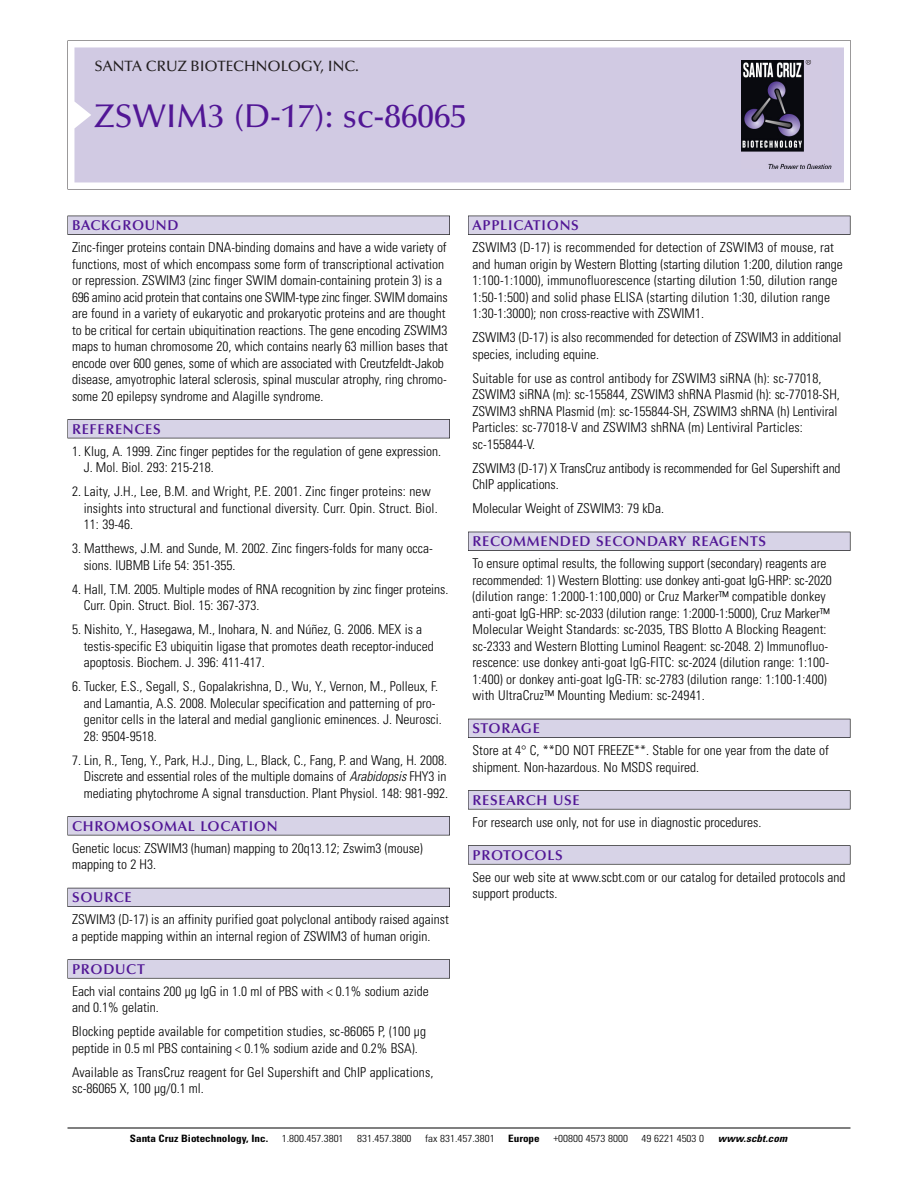
<style>
.page{position:relative;width:918px;height:1188px;background:#fff}
.page>*{position:absolute;margin:0;border:0;box-sizing:border-box;transform-origin:0 0}
.t1{font:500 33px "Optima";color:#511695}
.t2{font:500 15px "Optima";color:#231f20}
.t3{font:600 14.25px "Optima";letter-spacing:.05em;color:#511695}
.t4{font:300 condensed 13.5px/16.5px "Univers";color:#000}
.t5{font:300 condensed 10.2px "Univers";color:#000;scale:1.1 1}
.t6{font:700 condensed 10.2px "Univers";color:#000;scale:1.1 1}
.t7{font:italic 700 condensed 10.2px "Univers";letter-spacing:.005em;color:#000;scale:1.1 1}
.s1{font-style:italic}
</style>
<div class="page">
<svg style="left:68px;top:40px;width:783px;height:149px"></svg>
<div style="left:74px;top:47px;width:770px;height:135px;background:#d1cae3"></div>
<img style="left:741px;top:60px;width:90px;height:108px">
<div style="left:68px;top:216px;width:382px;height:19px;background:#525155"></div>
<div style="left:68px;top:216px;width:381px;height:18px;background:#d7d3e7"></div>
<div style="left:68px;top:419px;width:382px;height:19px;background:#525155"></div>
<div style="left:68px;top:420px;width:381px;height:18px;background:#d7d3e7"></div>
<div style="left:68px;top:816px;width:382px;height:19px;background:#545357"></div>
<div style="left:68px;top:817px;width:381px;height:18px;background:#d7d3e7"></div>
<div style="left:68px;top:888px;width:382px;height:19px;background:#54535a"></div>
<div style="left:68px;top:888px;width:381px;height:18px;background:#d7d3e7"></div>
<svg style="left:68px;top:959px;width:382px;height:20px"></svg>
<div style="left:68px;top:960px;width:381px;height:18px;background:#d7d3e7"></div>
<div style="left:468px;top:216px;width:382px;height:19px;background:#525155"></div>
<div style="left:468px;top:216px;width:382px;height:18px;background:#d7d3e7"></div>
<div style="left:468px;top:532px;width:382px;height:19px;background:#515055"></div>
<div style="left:468px;top:532px;width:382px;height:18px;background:#d7d3e7"></div>
<div style="left:468px;top:719px;width:382px;height:19px;background:#525158"></div>
<div style="left:468px;top:719px;width:382px;height:18px;background:#d7d3e7"></div>
<div style="left:468px;top:790px;width:382px;height:19px;background:#575759"></div>
<div style="left:468px;top:791px;width:382px;height:18px;background:#d7d3e7"></div>
<svg style="left:468px;top:845px;width:382px;height:20px"></svg>
<div style="left:468px;top:846px;width:382px;height:18px;background:#d7d3e7"></div>
<hr style="left:68px;top:1128px;width:782px;height:1px;background:#000">
<p class="t2" style="left:94px;top:61px;width:266px">SANTA CRUZ BIOTECHNOLOGY, INC.</p>
<h1 class="t1" style="left:94px;top:103px;width:374px">ZSWIM3 (D-17): sc-86065</h1>
<p class="t3" style="left:72px;top:219px;width:108px">BACKGROUND</p>
<p class="t4" style="left:72px;top:240px;width:377px">Zinc-finger proteins contain DNA-binding domains and have a wide variety of functions, most of which encompass some form of transcriptional activation or repression. ZSWIM3 (zinc finger SWIM domain-containing protein 3) is a 696 amino acid protein that contains one SWIM-type zinc finger. SWIM domains are found in a variety of eukaryotic and prokaryotic proteins and are thought to be critical for certain ubiquitination reactions. The gene encoding ZSWIM3 maps to human chromosome 20, which contains nearly 63 million bases that encode over 600 genes, some of which are associated with Creutzfeldt-Jakob disease, amyotrophic lateral sclerosis, spinal muscular atrophy, ring chromo&shy;some 20 epilepsy syndrome and Alagille syndrome.</p>
<p class="t3" style="left:72px;top:423px;width:90px">REFERENCES</p>
<p class="t4" style="left:84px;top:444px;width:359px;text-indent:-12px">1. Klug, A. 1999. Zinc finger peptides for the regulation of gene expression.<br>J. Mol. Biol. 293: 215-218.</p>
<p class="t4" style="left:84px;top:484px;width:355px;text-indent:-12px">2. Laity, J.H., Lee, B.M. and Wright, P.E. 2001. Zinc finger proteins: new insights into structural and functional diversity. Curr. Opin. Struct. Biol.<br>11: 39-46.</p>
<p class="t4" style="left:84px;top:541px;width:351px;text-indent:-12px">3. Matthews, J.M. and Sunde, M. 2002. Zinc fingers-folds for many occa&shy;sions. IUBMB Life 54: 351-355.</p>
<p class="t4" style="left:84px;top:582px;width:366px;text-indent:-12px">4. Hall, T.M. 2005. Multiple modes of RNA recognition by zinc finger proteins.<br>Curr. Opin. Struct. Biol. 15: 367-373.</p>
<p class="t4" style="left:84px;top:622px;width:351px;text-indent:-12px">5. Nishito, Y., Hasegawa, M., Inohara, N. and Núñez, G. 2006. MEX is a testis-specific E3 ubiquitin ligase that promotes death receptor-induced apoptosis. Biochem. J. 396: 411-417.</p>
<p class="t4" style="left:84px;top:679px;width:360px;text-indent:-12px">6. Tucker, E.S., Segall, S., Gopalakrishna, D., Wu, Y., Vernon, M., Polleux, F. and Lamantia, A.S. 2008. Molecular specification and patterning of pro&shy;genitor cells in the lateral and medial ganglionic eminences. J. Neurosci.<br>28: 9504-9518.</p>
<p class="t4" style="left:84px;top:753px;width:366px;text-align:justify;text-indent:-12px">7. Lin, R., Teng, Y., Park, H.J., Ding, L., Black, C., Fang, P. and Wang, H. 2008.<br>Discrete and essential roles of the multiple domains of <span class="s1">Arabidopsis</span> FHY3 in mediating phytochrome A signal transduction. Plant Physiol. 148: 981-992.</p>
<p class="t3" style="left:72px;top:820px;width:207px">CHROMOSOMAL LOCATION</p>
<p class="t4" style="left:72px;top:841px;width:352px">Genetic locus: ZSWIM3 (human) mapping to 20q13.12; Zswim3 (mouse) mapping to 2 H3.</p>
<p class="t3" style="left:72px;top:892px;width:61px">SOURCE</p>
<p class="t4" style="left:72px;top:912px;width:378px">ZSWIM3 (D-17) is an affinity purified goat polyclonal antibody raised against a peptide mapping within an internal region of ZSWIM3 of human origin.</p>
<p class="t3" style="left:72px;top:963px;width:74px">PRODUCT</p>
<p class="t4" style="left:72px;top:984px;width:358px">Each vial contains 200 µg IgG in 1.0 ml of PBS with &lt; 0.1% sodium azide and 0.1% gelatin.</p>
<p class="t4" style="left:72px;top:1024px;width:356px">Blocking peptide available for competition studies, sc-86065 P, (100 µg peptide in 0.5 ml PBS containing &lt; 0.1% sodium azide and 0.2% BSA).</p>
<p class="t4" style="left:72px;top:1065px;width:363px">Available as TransCruz reagent for Gel Supershift and ChIP applications, sc-86065 X, 100 µg/0.1 ml.</p>
<p class="t3" style="left:473px;top:219px;width:108px">APPLICATIONS</p>
<p class="t4" style="left:473px;top:240px;width:372px">ZSWIM3 (D-17) is recommended for detection of ZSWIM3 of mouse, rat and human origin by Western Blotting (starting dilution 1:200, dilution range 1:100-1:1000), immunofluorescence (starting dilution 1:50, dilution range 1:50-1:500) and solid phase ELISA (starting dilution 1:30, dilution range 1:30-1:3000); non cross-reactive with ZSWIM1.</p>
<p class="t4" style="left:473px;top:330px;width:370px">ZSWIM3 (D-17) is also recommended for detection of ZSWIM3 in additional species, including equine.</p>
<p class="t4" style="left:473px;top:371px;width:369px">Suitable for use as control antibody for ZSWIM3 siRNA (h): sc-77018, ZSWIM3 siRNA (m): sc-155844, ZSWIM3 shRNA Plasmid (h): sc-77018-SH, ZSWIM3 shRNA Plasmid (m): sc-155844-SH, ZSWIM3 shRNA (h) Lentiviral Particles: sc-77018-V and ZSWIM3 shRNA (m) Lentiviral Particles: sc-155844-V.</p>
<p class="t4" style="left:473px;top:461px;width:370px">ZSWIM3 (D-17) X TransCruz antibody is recommended for Gel Supershift and<br>ChIP applications.</p>
<p class="t4" style="left:473px;top:501px;width:193px">Molecular Weight of ZSWIM3: 79 kDa.</p>
<p class="t3" style="left:473px;top:536px;width:295px">RECOMMENDED SECONDARY REAGENTS</p>
<p class="t4" style="left:473px;top:556px;width:361px">To ensure optimal results, the following support (secondary) reagents are recommended: 1) Western Blotting: use donkey anti-goat IgG-HRP: sc-2020 (dilution range: 1:2000-1:100,000) or Cruz Marker™ compatible donkey anti-goat IgG-HRP: sc-2033 (dilution range: 1:2000-1:5000), Cruz Marker™ Molecular Weight Standards: sc-2035, TBS Blotto A Blocking Reagent: sc-2333 and Western Blotting Luminol Reagent: sc-2048. 2) Immunofluo&shy;rescence: use donkey anti-goat IgG-FITC: sc-2024 (dilution range: 1:100- 1:400) or donkey anti-goat IgG-TR: sc-2783 (dilution range: 1:100-1:400) with UltraCruz™ Mounting Medium: sc-24941.</p>
<p class="t3" style="left:473px;top:723px;width:69px">STORAGE</p>
<p class="t4" style="left:473px;top:743px;width:358px">Store at 4° C, **DO NOT FREEZE**. Stable for one year from the date of shipment. Non-hazardous. No MSDS required.</p>
<p class="t3" style="left:473px;top:794px;width:109px">RESEARCH USE</p>
<p class="t4" style="left:473px;top:815px;width:290px">For research use only, not for use in diagnostic procedures.</p>
<p class="t3" style="left:473px;top:849px;width:92px">PROTOCOLS</p>
<p class="t4" style="left:473px;top:870px;width:375px">See our web site at www.scbt.com or our catalog for detailed protocols and support products.</p>
<p class="t6" style="left:130px;top:1135px;width:127px">Santa Cruz Biotechnology, Inc.</p>
<p class="t5" style="left:282px;top:1135px;width:58px">1.800.457.3801</p>
<p class="t5" style="left:357px;top:1135px;width:51px">831.457.3800</p>
<p class="t5" style="left:425px;top:1135px;width:65px">fax 831.457.3801</p>
<p class="t6" style="left:508px;top:1135px;width:30px">Europe</p>
<p class="t5" style="left:553px;top:1135px;width:69px">+00800 4573 8000</p>
<p class="t5" style="left:642px;top:1135px;width:58px">49 6221 4503 0</p>
<p class="t7" style="left:718px;top:1135px;width:64px">www.scbt.com</p>
</div>
